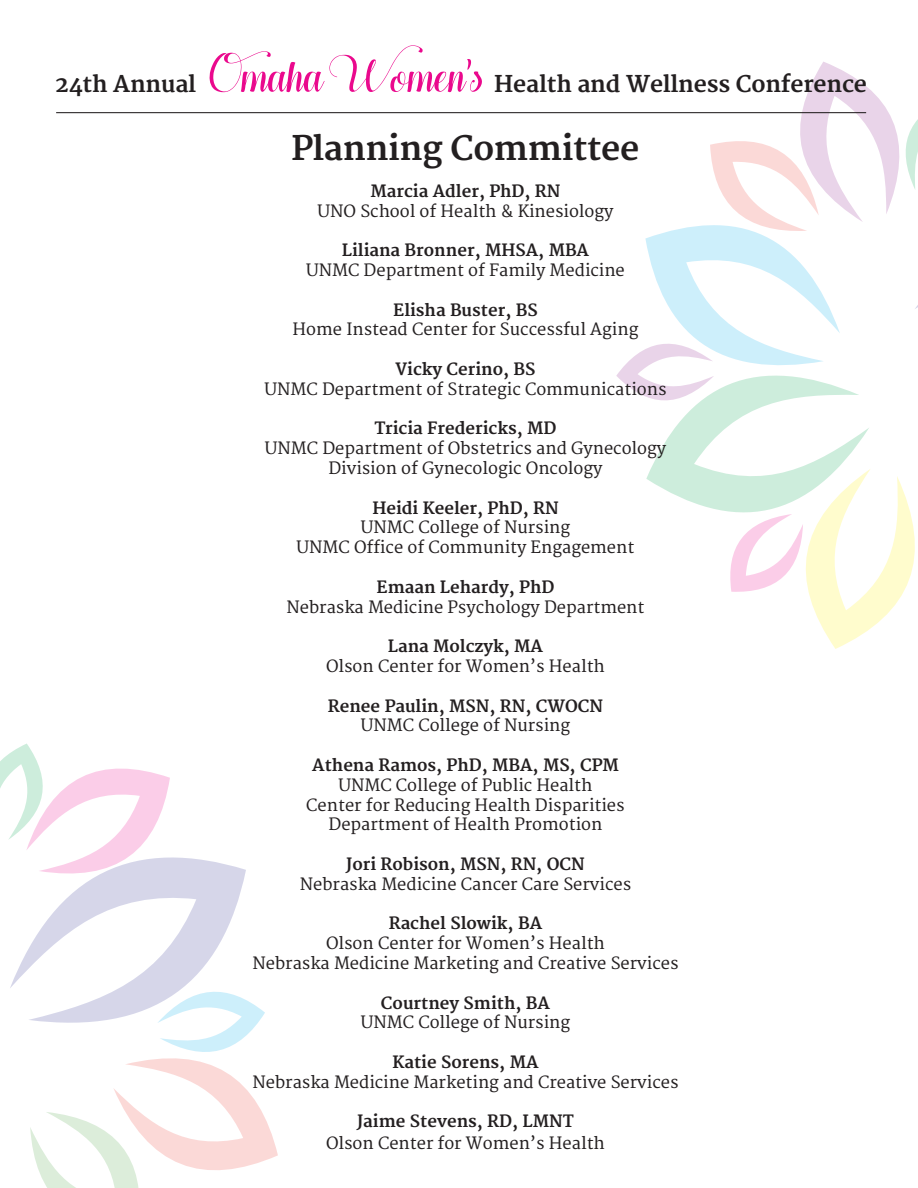
<style>
.page{position:relative;width:918px;height:1188px;background:#fff}
.page>*{position:absolute;margin:0;border:0;box-sizing:border-box;transform-origin:0 0}
.t1{font:52.5px "Hugsand Kissesxoxo Demo";letter-spacing:-.01em;color:#ea098d}
.t2{font:700 33px "Merriweather";letter-spacing:-.01em;color:#231f20}
.t3{font:700 22.5px "Merriweather";letter-spacing:-.01em;color:#231f20}
.t4{font:16.5px "Merriweather";color:#231f20}
.t5{font:700 16.5px "Merriweather";color:#231f20}
</style>
<div class="page">
<svg style="left:10px;top:857px;width:236px;height:163px"></svg>
<svg style="left:0;top:744px;width:170px;height:139px"></svg>
<svg style="left:30px;top:982px;width:248px;height:206px"></svg>
<svg style="left:616px;top:62px;width:302px;height:587px"></svg>
<hr style="left:56px;top:112px;width:810px;height:1px;background:#231f20">
<p class="t3" style="left:55px;top:71px;width:142px">24th Annual</p>
<p class="t1" style="left:207px;top:43px;width:277px">OmahaWomen’s</p>
<p class="t3" style="left:494px;top:71px;width:374px">Health and Wellness Conference</p>
<p class="t2" style="left:291px;top:129px;width:350px">Planning Committee</p>
<p class="t5" style="left:371px;top:181px;width:191px">Marcia Adler, PhD, RN</p>
<p class="t4" style="left:318px;top:201px;width:297px">UNO School of Health &amp; Kinesiology</p>
<p class="t5" style="left:342px;top:241px;width:249px">Liliana Bronner, MHSA, MBA</p>
<p class="t4" style="left:306px;top:260px;width:320px">UNMC Department of Family Medicine</p>
<p class="t5" style="left:393px;top:300px;width:146px">Elisha Buster, BS</p>
<p class="t4" style="left:293px;top:320px;width:347px">Home Instead Center for Successful Aging</p>
<p class="t5" style="left:395px;top:359px;width:142px">Vicky Cerino, BS</p>
<p class="t4" style="left:264px;top:379px;width:404px">UNMC Department of Strategic Communications</p>
<p class="t5" style="left:375px;top:419px;width:183px">Tricia Fredericks, MD</p>
<p class="t4" style="left:265px;top:439px;width:403px">UNMC Department of Obstetrics and Gynecology</p>
<p class="t4" style="left:328px;top:458px;width:275px">Division of Gynecologic Oncology</p>
<p class="t5" style="left:372px;top:498px;width:188px">Heidi Keeler, PhD, RN</p>
<p class="t4" style="left:361px;top:518px;width:211px">UNMC College of Nursing</p>
<p class="t4" style="left:297px;top:538px;width:339px">UNMC Office of Community Engagement</p>
<p class="t5" style="left:377px;top:577px;width:179px">Emaan Lehardy, PhD</p>
<p class="t4" style="left:286px;top:597px;width:360px">Nebraska Medicine Psychology Department</p>
<p class="t5" style="left:388px;top:637px;width:157px">Lana Molczyk, MA</p>
<p class="t4" style="left:326px;top:656px;width:280px">Olson Center for Women’s Health</p>
<p class="t5" style="left:328px;top:696px;width:277px">Renee Paulin, MSN, RN, CWOCN</p>
<p class="t4" style="left:361px;top:716px;width:211px">UNMC College of Nursing</p>
<p class="t5" style="left:312px;top:755px;width:308px">Athena Ramos, PhD, MBA, MS, CPM</p>
<p class="t4" style="left:338px;top:775px;width:256px">UNMC College of Public Health</p>
<p class="t4" style="left:306px;top:795px;width:320px">Center for Reducing Health Disparities</p>
<p class="t4" style="left:329px;top:815px;width:275px">Department of Health Promotion</p>
<p class="t5" style="left:346px;top:854px;width:240px">Jori Robison, MSN, RN, OCN</p>
<p class="t4" style="left:300px;top:874px;width:333px">Nebraska Medicine Cancer Care Services</p>
<p class="t5" style="left:389px;top:914px;width:155px">Rachel Slowik, BA</p>
<p class="t4" style="left:326px;top:934px;width:280px">Olson Center for Women’s Health</p>
<p class="t4" style="left:252px;top:953px;width:428px">Nebraska Medicine Marketing and Creative Services</p>
<p class="t5" style="left:381px;top:993px;width:171px">Courtney Smith, BA</p>
<p class="t4" style="left:361px;top:1013px;width:211px">UNMC College of Nursing</p>
<p class="t5" style="left:392px;top:1052px;width:148px">Katie Sorens, MA</p>
<p class="t4" style="left:252px;top:1072px;width:428px">Nebraska Medicine Marketing and Creative Services</p>
<p class="t5" style="left:357px;top:1112px;width:218px">Jaime Stevens, RD, LMNT</p>
<p class="t4" style="left:326px;top:1133px;width:280px">Olson Center for Women’s Health</p>
</div>
